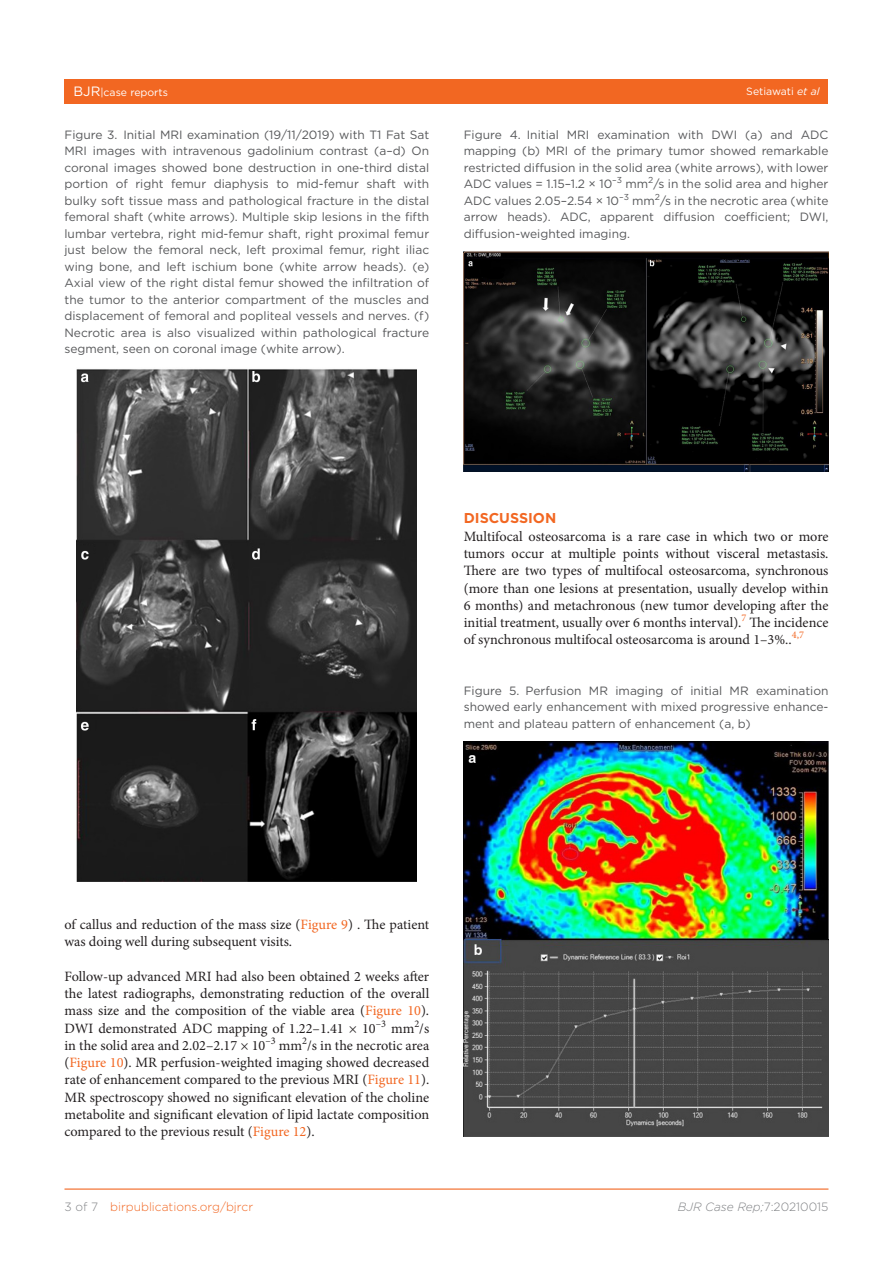
<style>
.page{position:relative;width:893px;height:1263px;background:#fff}
.page>*{position:absolute;margin:0;border:0;box-sizing:border-box;transform-origin:0 0}
.t1{font:14.25px/17.2px "Minion Pro";color:#231f20;text-align:justify}
.t2{font:700 14.25px "Gotham";color:#f26722}
.t3{font:12px/16.5px "Gotham";color:#57585a;text-align:justify}
.t4{font:300 12px "Gotham";color:#f26722}
.t5{font:italic 300 12px "Gotham";color:#808285}
.t6{font:10.5px "Gotham";color:#fff}
.s1{font-size:13.5px}
.s2{font-style:italic}
.s3{color:#f26722}
.s4{color:#808285}
.s5{font-style:normal}
</style>
<div class="page">
<div style="left:64px;top:79px;width:764px;height:24px;background:#f26722"></div>
<hr style="left:64px;top:1188px;width:764px;height:2px;background:#f26722">
<img style="left:77px;top:369px;width:340px;height:512px">
<img style="left:464px;top:252px;width:364px;height:219px">
<img style="left:464px;top:741px;width:364px;height:395px">
<p class="t6" style="left:74px;top:85px;width:96px"><span class="s1">BJR</span>|case reports</p>
<p class="t6" style="left:746px;top:85px;width:75px">Setiawati <span class="s2">et al</span></p>
<p class="t3" style="left:64px;top:126px;width:366px">Figure 3. Initial MRI examination (19/11/2019) with T1 Fat Sat MRI images with intravenous gadolinium contrast (a–d) On coronal images showed bone destruction in one-third distal portion of right femur diaphysis to mid-femur shaft with bulky soft tissue mass and pathological fracture in the distal femoral shaft (white arrows). Multiple skip lesions in the fifth lumbar vertebra, right mid-femur shaft, right proximal femur just below the femoral neck, left proximal femur, right iliac wing bone, and left ischium bone (white arrow heads). (e)<br>Axial view of the right distal femur showed the infiltration of the tumor to the anterior compartment of the muscles and displacement of femoral and popliteal vessels and nerves. (f)<br>Necrotic area is also visualized within pathological fracture segment, seen on coronal image (white arrow).</p>
<p class="t3" style="left:464px;top:126px;width:366px">Figure 4. Initial MRI examination with DWI (a) and ADC mapping (b) MRI of the primary tumor showed remarkable restricted diffusion in the solid area (white arrows), with lower ADC values = 1.15–1.2 × 10<sup>–3</sup> mm<sup>2</sup>/s in the solid area and higher ADC values 2.05–2.54 × 10<sup>–3</sup> mm<sup>2</sup>/s in the necrotic area (white arrow heads). ADC, apparent diffusion coefficient; DWI, diffusion-weighted imaging.</p>
<p class="t2" style="left:464px;top:508px;width:94px">DISCUSSION</p>
<p class="t1" style="left:464px;top:528px;width:366px">Multifocal osteosarcoma is a rare case in which two or more tumors occur at multiple points without visceral metastasis.<br>There are two types of multifocal osteosarcoma, synchronous (more than one lesions at presentation, usually develop within 6 months) and metachronous (new tumor developing after the initial treatment, usually over 6 months interval).<sup>7</sup> The incidence of synchronous multifocal osteosarcoma is around 1–3%..<sup>4,7</sup></p>
<p class="t3" style="left:464px;top:682px;width:366px">Figure 5. Perfusion MR imaging of initial MR examination showed early enhancement with mixed progressive enhance&shy;ment and plateau pattern of enhancement (a, b)</p>
<p class="t1" style="left:64px;top:916px;width:366px">of callus and reduction of the mass size (<span class="s3">Figure 9</span>) . The patient was doing well during subsequent visits.</p>
<p class="t1" style="left:64px;top:968px;width:366px">Follow-up advanced MRI had also been obtained 2 weeks after the latest radiographs, demonstrating reduction of the overall mass size and the composition of the viable area (<span class="s3">Figure 10</span>).<br>DWI demonstrated ADC mapping of 1.22–1.41 × 10<sup>–3</sup> mm<sup>2</sup>/s in the solid area and 2.02–2.17 × 10<sup>–3</sup> mm<sup>2</sup>/s in the necrotic area (<span class="s3">Figure 10</span>). MR perfusion-weighted imaging showed decreased rate of enhancement compared to the previous MRI (<span class="s3">Figure 11</span>).<br>MR spectroscopy showed no significant elevation of the choline metabolite and significant elevation of lipid lactate composition compared to the previous result (<span class="s3">Figure 12</span>).</p>
<p class="t4" style="left:64px;top:1199px;width:190px"><span class="s4">3 of 7</span> birpublications.org/bjrcr</p>
<p class="t5" style="left:678px;top:1199px;width:152px">BJR Case Rep;<span class="s5">7:20210015</span></p>
</div>
